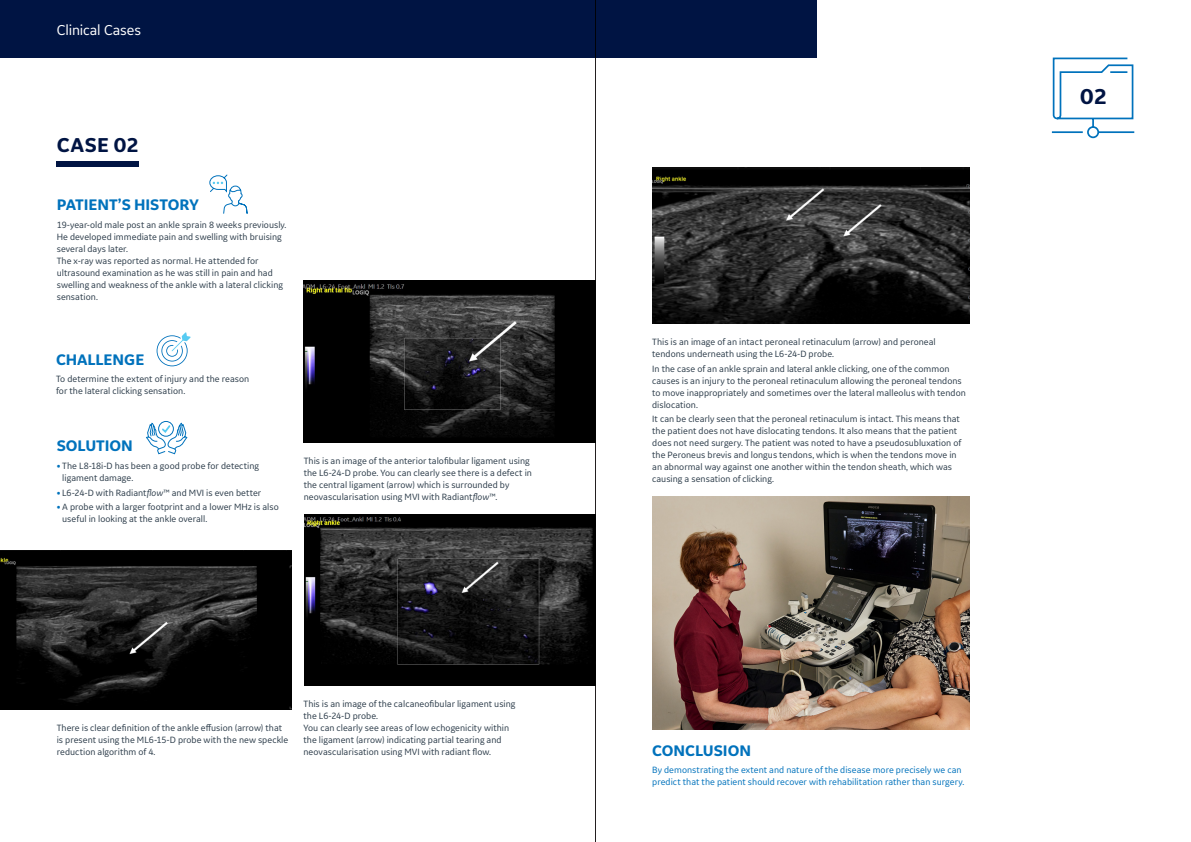
<style>
.page{position:relative;width:1191px;height:842px;background:#fff}
.page>*{position:absolute;margin:0;border:0;box-sizing:border-box;transform-origin:0 0}
.t1{font:700 22.5px "GE Inspira Sans";color:#001443}
.t2{font:700 21px "GE Inspira Sans";letter-spacing:.025em;color:#001443}
.t3{font:700 16px "GE Inspira Sans";letter-spacing:-.005em;color:#0072bc}
.t4{font:15px "GE Inspira Sans";letter-spacing:-.01em;color:#fff}
.t5{font:9.5px/12px "GE Inspira Sans";color:#2c3c4a}
.t6{font:9.5px/12px "GE Inspira Sans";letter-spacing:.005em;color:#0072bc}
.s1{font-weight:700;color:#0072bc}
.s2{font-style:italic}
</style>
<div class="page">
<div style="left:57px;top:162px;width:82px;height:5px;background:#001443"></div>
<svg style="left:209px;top:174px;width:39px;height:40px"></svg>
<svg style="left:157px;top:332px;width:34px;height:34px"></svg>
<div style="left:0;top:0;width:817px;height:58px;background:#001443"></div>
<svg style="left:1051px;top:57px;width:84px;height:82px"></svg>
<img style="left:0;top:550px;width:292px;height:160px">
<img style="left:652px;top:167px;width:317px;height:156px">
<img style="left:652px;top:497px;width:317px;height:232px">
<img style="left:304px;top:514px;width:291px;height:172px">
<img style="left:303px;top:281px;width:292px;height:161px">
<svg style="left:146px;top:421px;width:42px;height:34px"></svg>
<hr style="left:595px;top:0;width:1px;height:842px;background:#231f20">
<p class="t4" style="left:57px;top:20px;width:86px">Clinical Cases</p>
<p class="t2" style="left:57px;top:132px;width:84px">CASE 02</p>
<p class="t3" style="left:57px;top:195px;width:143px">PATIENT’S HISTORY</p>
<p class="t5" style="left:57px;top:218px;width:231px">19-year-old male post an ankle sprain 8 weeks previously.<br>He developed immediate pain and swelling with bruising several days later.<br>The x-ray was reported as normal. He attended for ultrasound examination as he was still in pain and had swelling and weakness of the ankle with a lateral clicking sensation.</p>
<p class="t3" style="left:56px;top:349px;width:90px">CHALLENGE</p>
<p class="t5" style="left:56px;top:373px;width:195px">To determine the extent of injury and the reason for the lateral clicking sensation.</p>
<p class="t3" style="left:57px;top:436px;width:78px">SOLUTION</p>
<p class="t5" style="left:62px;top:459px;width:198px;text-indent:-6px"><span class="s1">•</span> The L8-18i-D has been a good probe for detecting ligament damage.</p>
<p class="t5" style="left:57px;top:486px;width:206px"><span class="s1">•</span> L6-24-D with Radiant<span class="s2">flow</span>™ and MVI is even better</p>
<p class="t5" style="left:62px;top:501px;width:218px;text-indent:-6px"><span class="s1">•</span> A probe with a larger footprint and a lower MHz is also useful in looking at the ankle overall.</p>
<p class="t5" style="left:304px;top:454px;width:230px">This is an image of the anterior talofibular ligament using the L6-24-D probe. You can clearly see there is a defect in the central ligament (arrow) which is surrounded by neovascularisation using MVI with Radiant<span class="s2">flow</span>™.</p>
<p class="t5" style="left:57px;top:722px;width:233px">There is clear definition of the ankle effusion (arrow) that is present using the ML6-15-D probe with the new speckle reduction algorithm of 4.</p>
<p class="t5" style="left:303px;top:698px;width:213px">This is an image of the calcaneofibular ligament using the L6-24-D probe.<br>You can clearly see areas of low echogenicity within the ligament (arrow) indicating partial tearing and neovascularisation using MVI with radiant flow.</p>
<p class="t5" style="left:652px;top:335px;width:285px">This is an image of an intact peroneal retinaculum (arrow) and peroneal tendons underneath using the L6-24-D probe.</p>
<p class="t5" style="left:652px;top:362px;width:315px">In the case of an ankle sprain and lateral ankle clicking, one of the common causes is an injury to the peroneal retinaculum allowing the peroneal tendons to move inappropriately and sometimes over the lateral malleolus with tendon dislocation.</p>
<p class="t5" style="left:652px;top:413px;width:310px">It can be clearly seen that the peroneal retinaculum is intact. This means that the patient does not have dislocating tendons. It also means that the patient does not need surgery. The patient was noted to have a pseudosubluxation of the Peroneus brevis and longus tendons, which is when the tendons move in an abnormal way against one another within the tendon sheath, which was causing a sensation of clicking.</p>
<p class="t3" style="left:652px;top:740px;width:100px">CONCLUSION</p>
<p class="t6" style="left:652px;top:764px;width:314px">By demonstrating the extent and nature of the disease more precisely we can predict that the patient should recover with rehabilitation rather than surgery.</p>
<p class="t1" style="left:1080px;top:83px;width:28px">02</p>
</div>
